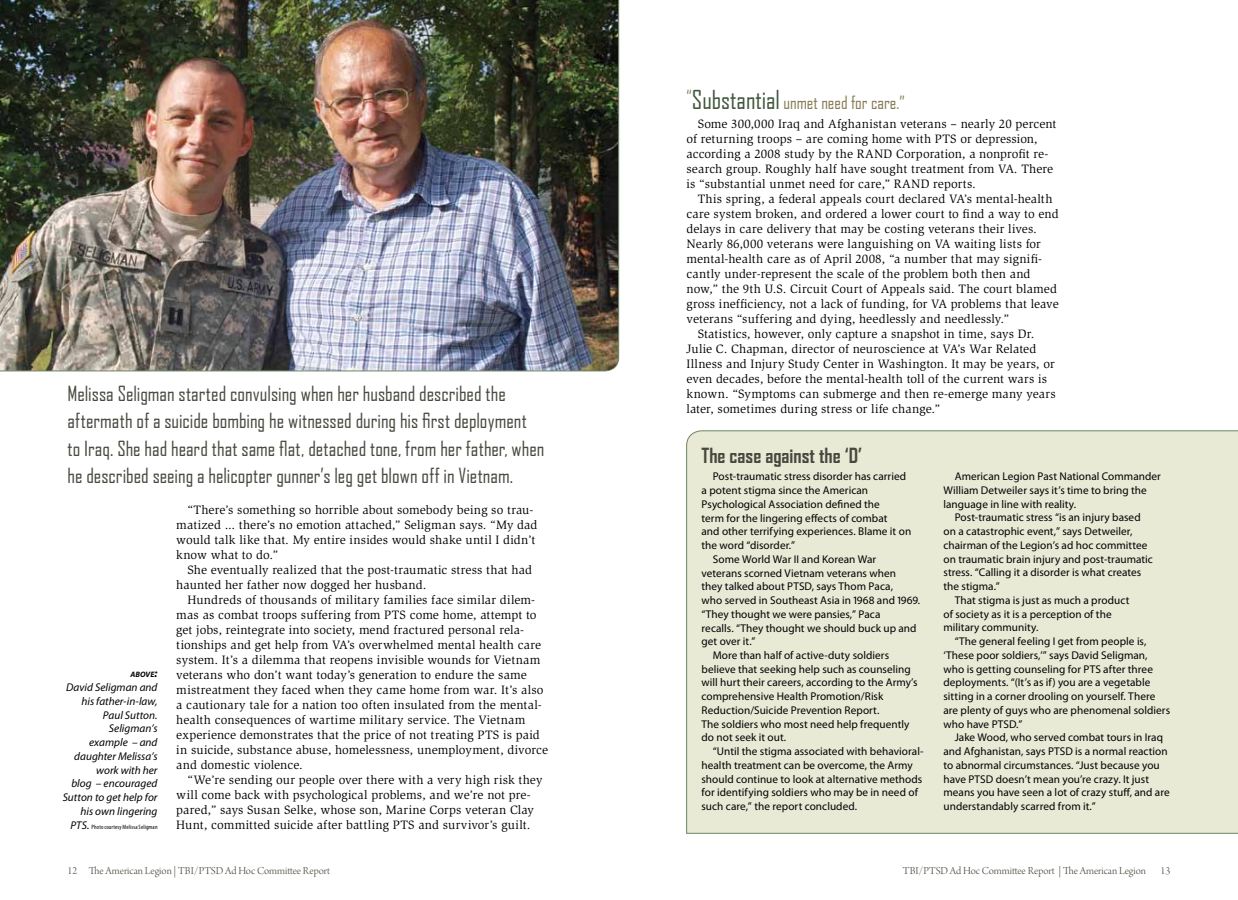
<style>
.page{position:relative;width:1238px;height:900px;background:#fff}
.page>*{position:absolute;margin:0;border:0;box-sizing:border-box;transform-origin:0 0}
.t1{font:20px/27.5px "Agency FB";color:#48493e}
.t2{font:700 20px "Agency FB";color:#48493e}
.t3{font:17.5px "Agency FB";color:#877a53}
.t4{font:12.5px/15px "Slimbach Std";letter-spacing:.01em;color:#000}
.t5{font:11.25px "Myriad Pro";letter-spacing:.005em;color:#000}
.t6{font:italic 11.25px/13.8px "Myriad Pro";color:#000;text-align:right}
.t7{font:11.25px "Arno Pro Light Display";color:#48493e}
.t8{font:italic 700 7.88px "Myriad Pro";letter-spacing:.01em;color:#000}
.t9{font:condensed 6.25px "Myriad Pro";letter-spacing:.02em;color:#000}
.s1{font-size:11.25px}
.s2{font-style:italic;font-stretch:normal;font-size:11.25px}
.s3{font-size:25px;color:#42573e}
</style>
<div class="page">
<img style="left:0;top:0;width:619px;height:372px">
<div style="left:686px;top:430px;width:552px;height:404px;background:#e8ead6"></div>
<p class="t1" style="left:68px;top:379px;width:478px">Melissa Seligman started convulsing when her husband described the aftermath of a suicide bombing he witnessed during his first deployment to Iraq. She had heard that same flat, detached tone, from her father, when he described seeing a helicopter gunner’s leg get blown off in Vietnam.</p>
<p class="t8" style="left:130px;top:670px;width:29px">ABOVE<span class="s1">:</span></p>
<p class="t6" style="left:63px;top:680px;width:96px">David Seligman and his father-in-law,<br>Paul Sutton.<br>Seligman’s<br>example – and daughter Melissa’s work with her<br>blog – encouraged<br>Sutton to get help for his own lingering</p>
<p class="t9" style="left:70px;top:823px;width:89px"><span class="s2">PTS.</span> Photo courtesy Melissa Seligman</p>
<p class="t4" style="left:176px;top:503px;width:363px;text-indent:11px">“There’s something so horrible about somebody being so trau&shy;matized ... there’s no emotion attached,” Seligman says. “My dad would talk like that. My entire insides would shake until I didn’t know what to do.”</p>
<p class="t4" style="left:176px;top:563px;width:357px;text-indent:11px">She eventually realized that the post-traumatic stress that had haunted her father now dogged her husband.</p>
<p class="t4" style="left:176px;top:593px;width:373px;text-indent:11px">Hundreds of thousands of military families face similar dilem&shy;mas as combat troops suffering from PTS come home, attempt to get jobs, reintegrate into society, mend fractured personal rela&shy;tionships and get help from VA’s overwhelmed mental health care system. It’s a dilemma that reopens invisible wounds for Vietnam veterans who don’t want today’s generation to endure the same mistreatment they faced when they came home from war. It’s also a cautionary tale for a nation too often insulated from the mental&shy;health consequences of wartime military service. The Vietnam experience demonstrates that the price of not treating PTS is paid in suicide, substance abuse, homelessness, unemployment, divorce and domestic violence.</p>
<p class="t4" style="left:176px;top:773px;width:368px;text-indent:11px">“We’re sending our people over there with a very high risk they will come back with psychological problems, and we’re not pre&shy;pared,” says Susan Selke, whose son, Marine Corps veteran Clay Hunt, committed suicide after battling PTS and survivor’s guilt.</p>
<h2 class="t3" style="left:686px;top:92px;width:220px">“<span class="s3">Substantial</span> unmet need for care.”</h2>
<p class="t4" style="left:686px;top:116px;width:371px;text-indent:11px">Some 300,000 Iraq and Afghanistan veterans – nearly 20 percent of returning troops – are coming home with PTS or depression, according a 2008 study by the RAND Corporation, a nonprofit re&shy;search group. Roughly half have sought treatment from VA. There is “substantial unmet need for care,” RAND reports.</p>
<p class="t4" style="left:698px;top:191px;width:356px">This spring, a federal appeals court declared VA’s mental-health</p>
<p class="t4" style="left:686px;top:206px;width:374px">care system broken, and ordered a lower court to find a way to end</p>
<p class="t4" style="left:686px;top:221px;width:352px">delays in care delivery that may be costing veterans their lives.</p>
<p class="t4" style="left:686px;top:236px;width:356px">Nearly 86,000 veterans were languishing on VA waiting lists for</p>
<p class="t4" style="left:686px;top:251px;width:357px">mental-health care as of April 2008, “a number that may signifi-</p>
<p class="t4" style="left:686px;top:266px;width:345px">cantly under-represent the scale of the problem both then and</p>
<p class="t4" style="left:686px;top:281px;width:372px">now,” the 9th U.S. Circuit Court of Appeals said. The court blamed</p>
<p class="t4" style="left:686px;top:296px;width:374px">gross inefficiency, not a lack of funding, for VA problems that leave</p>
<p class="t4" style="left:686px;top:311px;width:324px">veterans “suffering and dying, heedlessly and needlessly.”</p>
<p class="t4" style="left:698px;top:326px;width:338px">Statistics, however, only capture a snapshot in time, says Dr.</p>
<p class="t4" style="left:686px;top:341px;width:351px">Julie C. Chapman, director of neuroscience at VA’s War Related</p>
<p class="t4" style="left:686px;top:356px;width:370px">Illness and Injury Study Center in Washington. It may be years, or</p>
<p class="t4" style="left:686px;top:371px;width:362px">even decades, before the mental-health toll of the current wars is</p>
<p class="t4" style="left:686px;top:386px;width:371px">known. “Symptoms can submerge and then re-emerge many years</p>
<p class="t4" style="left:686px;top:401px;width:255px">later, sometimes during stress or life change.”</p>
<h1 class="t2" style="left:701px;top:443px;width:162px">The case against the ‘D’</h1>
<p class="t5" style="left:712px;top:470px;width:195px">Post-traumatic stress disorder has carried</p>
<p class="t5" style="left:701px;top:483px;width:168px">a potent stigma since the American</p>
<p class="t5" style="left:701px;top:497px;width:180px">Psychological Association defined the</p>
<p class="t5" style="left:701px;top:511px;width:188px">term for the lingering effects of combat</p>
<p class="t5" style="left:701px;top:525px;width:211px">and other terrifying experiences. Blame it on</p>
<p class="t5" style="left:701px;top:538px;width:95px">the word “disorder.”</p>
<p class="t5" style="left:712px;top:552px;width:165px">Some World War II and Korean War</p>
<p class="t5" style="left:701px;top:566px;width:196px">veterans scorned Vietnam veterans when</p>
<p class="t5" style="left:701px;top:580px;width:193px">they talked about PTSD, says Thom Paca,</p>
<p class="t5" style="left:701px;top:593px;width:220px">who served in Southeast Asia in 1968 and 1969.</p>
<p class="t5" style="left:701px;top:607px;width:180px">“They thought we were pansies,” Paca</p>
<p class="t5" style="left:701px;top:621px;width:217px">recalls. “They thought we should buck up and</p>
<p class="t5" style="left:701px;top:635px;width:55px">get over it.”</p>
<p class="t5" style="left:712px;top:648px;width:178px">More than half of active-duty soldiers</p>
<p class="t5" style="left:701px;top:662px;width:211px">believe that seeking help such as counseling</p>
<p class="t5" style="left:701px;top:676px;width:218px">will hurt their careers, according to the Army’s</p>
<p class="t5" style="left:701px;top:690px;width:183px">comprehensive Health Promotion/Risk</p>
<p class="t5" style="left:701px;top:703px;width:179px">Reduction/Suicide Prevention Report.</p>
<p class="t5" style="left:701px;top:717px;width:209px">The soldiers who most need help frequently</p>
<p class="t5" style="left:701px;top:731px;width:86px">do not seek it out.</p>
<p class="t5" style="left:712px;top:745px;width:212px">“Until the stigma associated with behavioral-</p>
<p class="t5" style="left:701px;top:758px;width:213px">health treatment can be overcome, the Army</p>
<p class="t5" style="left:701px;top:772px;width:222px">should continue to look at alternative methods</p>
<p class="t5" style="left:701px;top:786px;width:218px">for identifying soldiers who may be in need of</p>
<p class="t5" style="left:701px;top:800px;width:157px">such care,” the report concluded.</p>
<p class="t5" style="left:954px;top:470px;width:208px">American Legion Past National Commander</p>
<p class="t5" style="left:943px;top:483px;width:205px">William Detweiler says it’s time to bring the</p>
<p class="t5" style="left:943px;top:497px;width:134px">language in line with reality.</p>
<p class="t5" style="left:954px;top:511px;width:187px">Post-traumatic stress “is an injury based</p>
<p class="t5" style="left:943px;top:525px;width:190px">on a catastrophic event,” says Detweiler,</p>
<p class="t5" style="left:943px;top:538px;width:206px">chairman of the Legion’s ad hoc committee</p>
<p class="t5" style="left:943px;top:552px;width:211px">on traumatic brain injury and post-traumatic</p>
<p class="t5" style="left:943px;top:566px;width:199px">stress. “Calling it a disorder is what creates</p>
<p class="t5" style="left:943px;top:579px;width:58px">the stigma.”</p>
<p class="t5" style="left:954px;top:593px;width:176px">That stigma is just as much a product</p>
<p class="t5" style="left:943px;top:607px;width:170px">of society as it is a perception of the</p>
<p class="t5" style="left:943px;top:621px;width:96px">military community.</p>
<p class="t5" style="left:954px;top:634px;width:193px">“The general feeling I get from people is,</p>
<p class="t5" style="left:943px;top:648px;width:206px">‘These poor soldiers,’” says David Seligman,</p>
<p class="t5" style="left:943px;top:662px;width:211px">who is getting counseling for PTS after three</p>
<p class="t5" style="left:943px;top:676px;width:208px">deployments. “(It’s as if) you are a vegetable</p>
<p class="t5" style="left:943px;top:689px;width:213px">sitting in a corner drooling on yourself. There</p>
<p class="t5" style="left:943px;top:703px;width:228px">are plenty of guys who are phenomenal soldiers</p>
<p class="t5" style="left:943px;top:717px;width:80px">who have PTSD.”</p>
<p class="t5" style="left:954px;top:731px;width:210px">Jake Wood, who served combat tours in Iraq</p>
<p class="t5" style="left:943px;top:744px;width:226px">and Afghanistan, says PTSD is a normal reaction</p>
<p class="t5" style="left:943px;top:758px;width:218px">to abnormal circumstances. “Just because you</p>
<p class="t5" style="left:943px;top:772px;width:207px">have PTSD doesn’t mean you’re crazy. It just</p>
<p class="t5" style="left:943px;top:786px;width:228px">means you have seen a lot of crazy stuff, and are</p>
<p class="t5" style="left:943px;top:799px;width:154px">understandably scarred from it.”</p>
<p class="t7" style="left:68px;top:865px;width:264px">12 The American Legion | TBI/PTSD Ad Hoc Committee Report</p>
<p class="t7" style="left:903px;top:865px;width:245px">TBI/PTSD Ad Hoc Committee Report | The American Legion</p>
<p class="t7" style="left:1160px;top:865px;width:11px">13</p>
</div>
